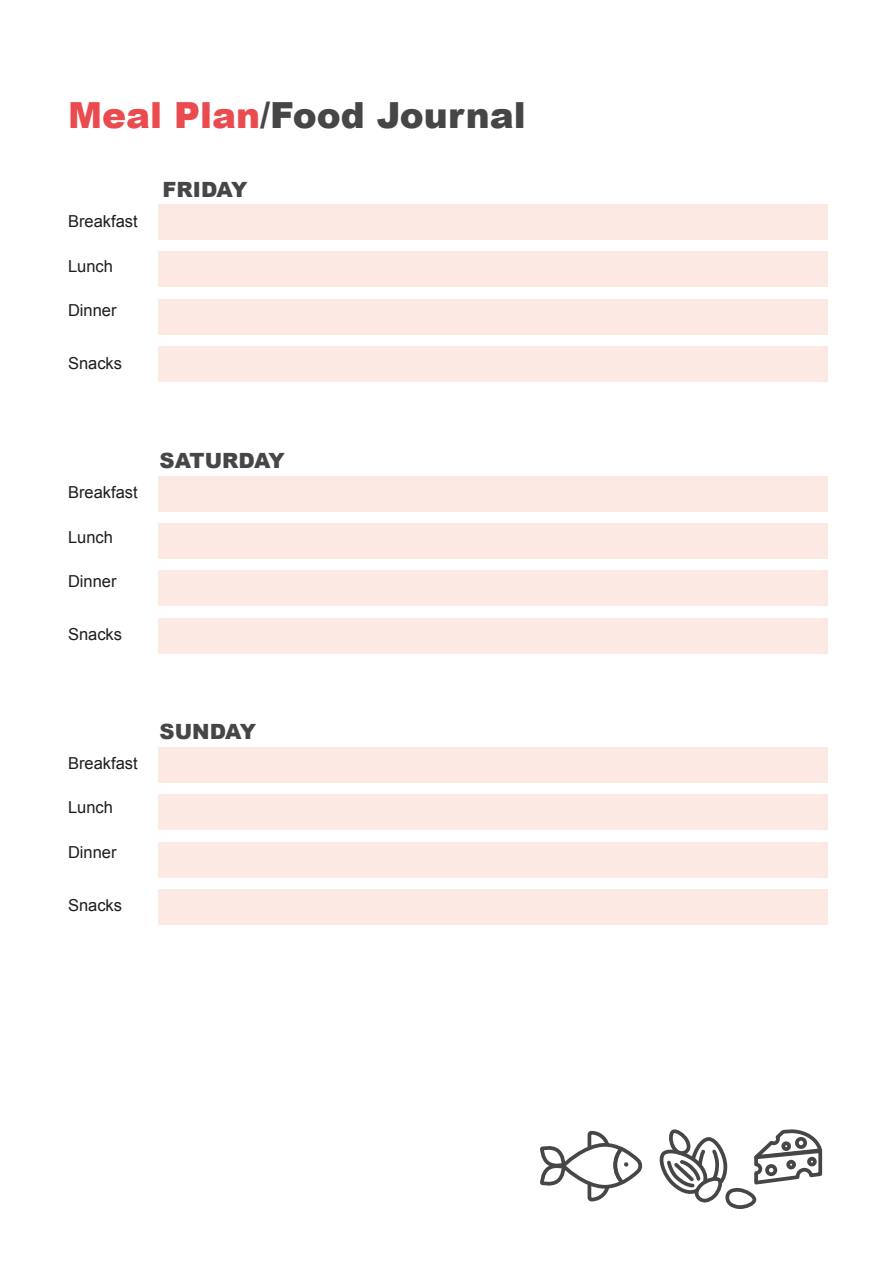
<style>
.page{position:relative;width:893px;height:1263px;background:#fff}
.page>*{position:absolute;margin:0;border:0;box-sizing:border-box;transform-origin:0 0}
.t1{font:900 36px "Arial";color:#474646}
.t2{font:900 21px "Arial";color:#474646}
.t3{font:16.5px "Arial";color:#1d1d1b}
.s1{color:#e94b4f}
</style>
<div class="page">
<svg style="left:540px;top:1130px;width:103px;height:72px"></svg>
<svg style="left:659px;top:1129px;width:164px;height:80px"></svg>
<div style="left:159px;top:204px;width:669px;height:36px;background:#fde9e4"></div>
<div style="left:159px;top:251px;width:669px;height:36px;background:#fde9e4"></div>
<div style="left:159px;top:299px;width:669px;height:36px;background:#fde9e4"></div>
<div style="left:159px;top:346px;width:669px;height:36px;background:#fde9e4"></div>
<div style="left:159px;top:476px;width:669px;height:35px;background:#fde9e4"></div>
<div style="left:159px;top:523px;width:669px;height:36px;background:#fde9e4"></div>
<div style="left:159px;top:570px;width:669px;height:36px;background:#fde9e4"></div>
<div style="left:159px;top:617px;width:669px;height:36px;background:#fde9e4"></div>
<div style="left:159px;top:747px;width:669px;height:36px;background:#fde9e4"></div>
<div style="left:159px;top:794px;width:669px;height:36px;background:#fde9e4"></div>
<div style="left:159px;top:842px;width:669px;height:35px;background:#fde9e4"></div>
<div style="left:159px;top:889px;width:669px;height:36px;background:#fde9e4"></div>
<p class="t1" style="left:68px;top:89px;width:459px"><span class="s1">Meal Plan</span>/Food Journal</p>
<p class="t3" style="left:68px;top:210px;width:71px">Breakfast</p>
<p class="t3" style="left:68px;top:255px;width:46px">Lunch</p>
<p class="t3" style="left:68px;top:300px;width:50px">Dinner</p>
<p class="t3" style="left:68px;top:352px;width:56px">Snacks</p>
<p class="t2" style="left:163px;top:174px;width:86px">FRIDAY</p>
<p class="t3" style="left:68px;top:481px;width:71px">Breakfast</p>
<p class="t3" style="left:68px;top:526px;width:46px">Lunch</p>
<p class="t3" style="left:68px;top:571px;width:50px">Dinner</p>
<p class="t3" style="left:68px;top:623px;width:56px">Snacks</p>
<p class="t2" style="left:160px;top:445px;width:127px">SATURDAY</p>
<p class="t3" style="left:68px;top:752px;width:71px">Breakfast</p>
<p class="t3" style="left:68px;top:797px;width:46px">Lunch</p>
<p class="t3" style="left:68px;top:842px;width:50px">Dinner</p>
<p class="t3" style="left:68px;top:894px;width:56px">Snacks</p>
<p class="t2" style="left:160px;top:716px;width:98px">SUNDAY</p>
</div>
